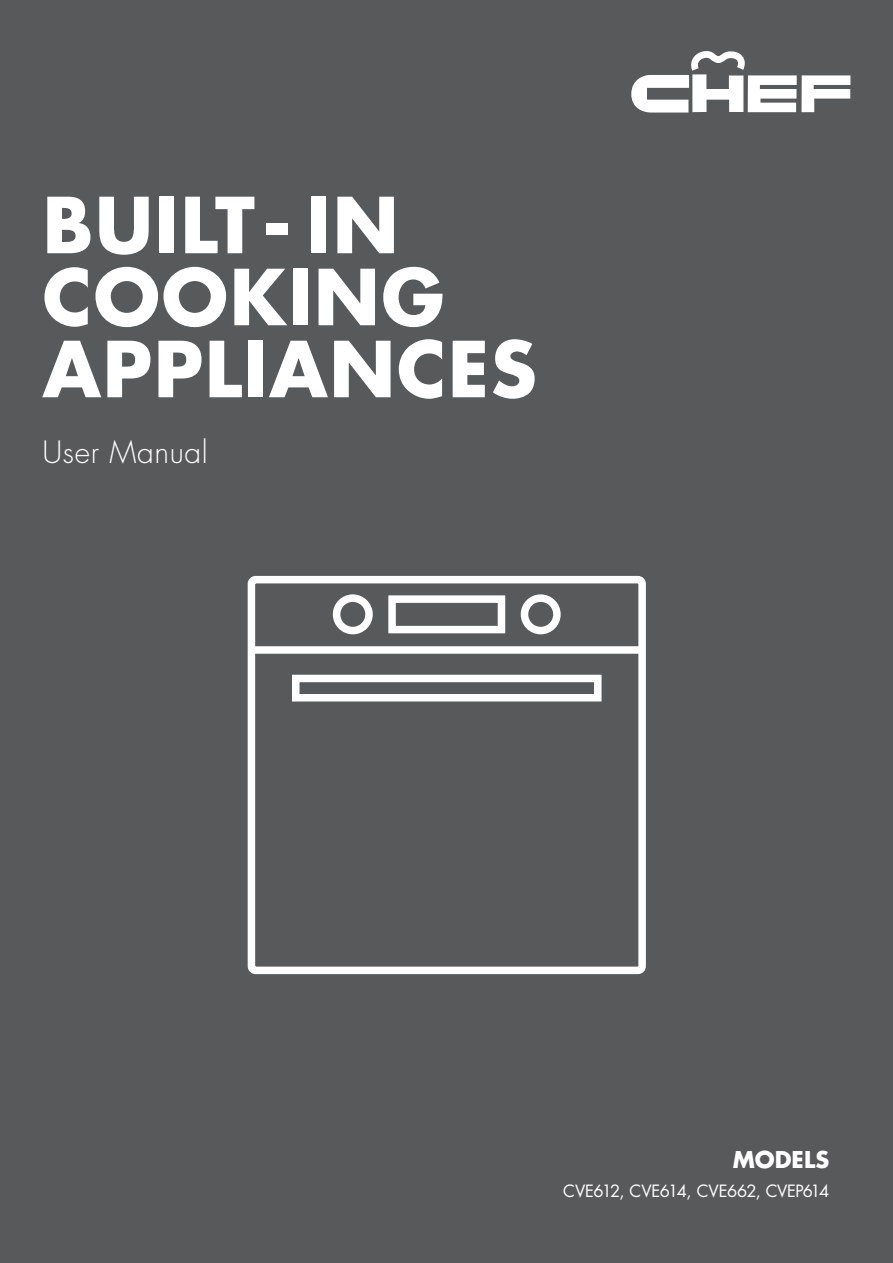
<style>
.page{position:relative;width:893px;height:1263px;background:#58595b}
.page>*{position:absolute;margin:0;border:0;box-sizing:border-box;transform-origin:0 0}
.t1{font:700 75px/72px "Futura Std";letter-spacing:.02em;color:#fff}
.t2{font:300 30px "Futura Std";letter-spacing:.02em;color:#fff}
.t3{font:700 22.5px "Futura Std";color:#fff}
.t4{font:16.5px "Futura Std";letter-spacing:-.03em;color:#fff}
</style>
<div class="page">
<svg style="left:631px;top:51px;width:219px;height:62px"></svg>
<div style="left:333px;top:594px;width:40px;height:40px;border:8px solid #fff;border-radius:50%"></div>
<div style="left:521px;top:594px;width:40px;height:40px;border:8px solid #fff;border-radius:50%"></div>
<div style="left:252px;top:646px;width:389px;height:8px;background:#fff"></div>
<div style="left:248px;top:576px;width:398px;height:398px;border:8px solid #fff;border-radius:4px"></div>
<div style="left:388px;top:595px;width:117px;height:38px;border:8px solid #fff"></div>
<div style="left:292px;top:675px;width:309px;height:26px;border:8px solid #fff"></div>
<h1 class="t1" style="left:43px;top:188px;width:496px">BUILT- IN<br>COOKING<br>APPLIANCES</h1>
<h2 class="t2" style="left:43px;top:434px;width:167px">User Manual</h2>
<h3 class="t3" style="left:733px;top:1144px;width:98px">MODELS</h3>
<p class="t4" style="left:563px;top:1180px;width:267px">CVE612, CVE614, CVE662, CVEP614</p>
</div>
